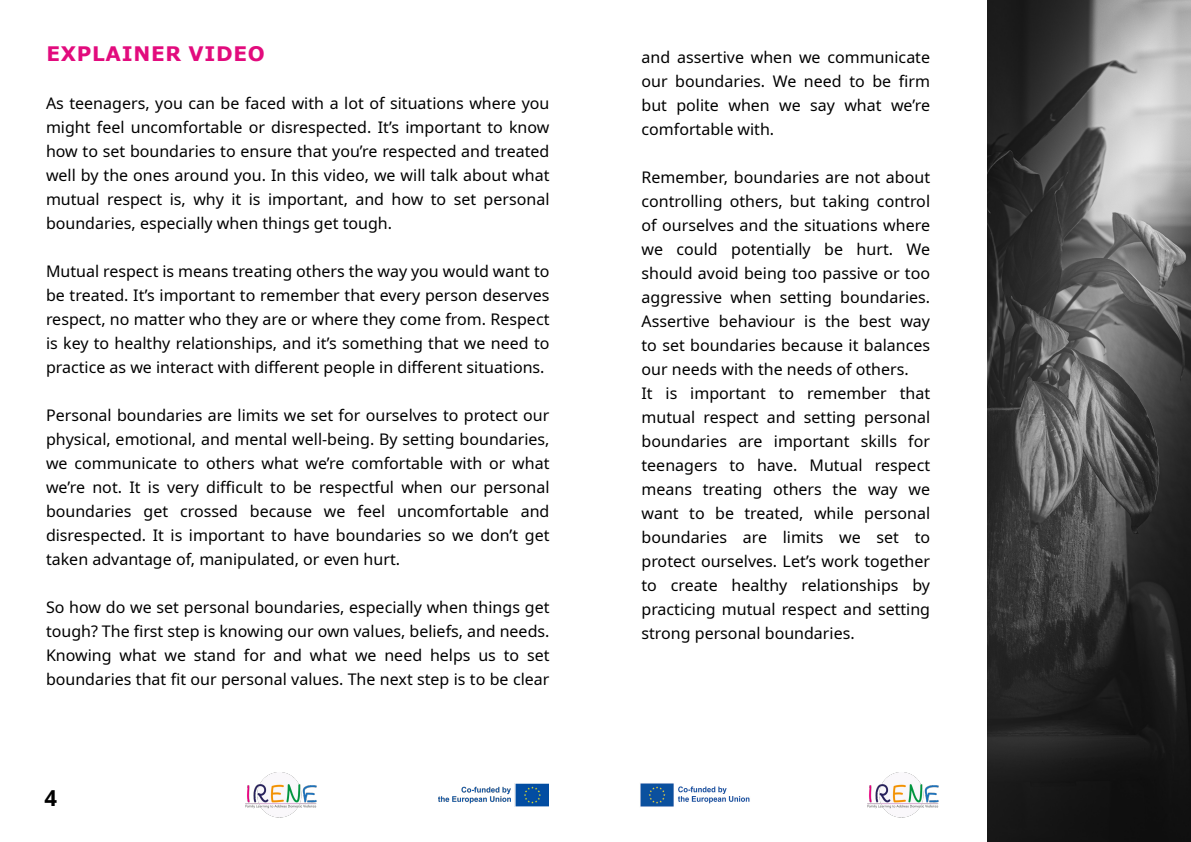
<style>
.page{position:relative;width:1191px;height:842px;background:#fff}
.page>*{position:absolute;margin:0;border:0;box-sizing:border-box;transform-origin:0 0}
.t1{font:700 22px "Noto Sans";color:#000}
.t2{font:700 20px "Verdana";letter-spacing:.035em;color:#e20b7d}
.t3{font:16px/24px "Noto Sans";color:#000;text-align:justify}
</style>
<div class="page">
<img style="left:245px;top:772px;width:72px;height:46px">
<img style="left:867px;top:772px;width:72px;height:46px">
<img style="left:438px;top:783px;width:110px;height:24px">
<img style="left:640px;top:783px;width:110px;height:24px">
<img style="left:987px;top:0;width:204px;height:842px">
<p class="t2" style="left:46px;top:40px;width:220px">EXPLAINER VIDEO</p>
<p class="t3" style="left:46px;top:92px;width:505px">As teenagers, you can be faced with a lot of situations where you might feel uncomfortable or disrespected. It’s important to know how to set boundaries to ensure that you’re respected and treated well by the ones around you. In this video, we will talk about what mutual respect is, why it is important, and how to set personal boundaries, especially when things get tough.</p>
<p class="t3" style="left:46px;top:260px;width:505px">Mutual respect is means treating others the way you would want to be treated. It’s important to remember that every person deserves respect, no matter who they are or where they come from. Respect is key to healthy relationships, and it’s something that we need to practice as we interact with different people in different situations.</p>
<p class="t3" style="left:46px;top:404px;width:505px">Personal boundaries are limits we set for ourselves to protect our physical, emotional, and mental well-being. By setting boundaries, we communicate to others what we’re comfortable with or what we’re not. It is very difficult to be respectful when our personal boundaries get crossed because we feel uncomfortable and disrespected. It is important to have boundaries so we don’t get taken advantage of, manipulated, or even hurt.</p>
<p class="t3" style="left:46px;top:596px;width:505px">So how do we set personal boundaries, especially when things get tough? The first step is knowing our own values, beliefs, and needs.<br>Knowing what we stand for and what we need helps us to set boundaries that fit our personal values. The next step is to be clear</p>
<h1 class="t1" style="left:44px;top:782px;width:14px">4</h1>
<p class="t3" style="left:641px;top:46px;width:290px">and assertive when we communicate our boundaries. We need to be firm but polite when we say what we’re comfortable with.</p>
<p class="t3" style="left:641px;top:166px;width:290px;text-align:left">Remember, boundaries are not about controlling others, but taking control of ourselves and the situations where we could potentially be hurt. We should avoid being too passive or too aggressive when setting boundaries.<br>Assertive behaviour is the best way to set boundaries because it balances our needs with the needs of others.<br>It is important to remember that mutual respect and setting personal boundaries are important skills for teenagers to have. Mutual respect means treating others the way we want to be treated, while personal boundaries are limits we set to protect ourselves. Let’s work together to create healthy relationships by practicing mutual respect and setting strong personal boundaries.</p>
</div>
